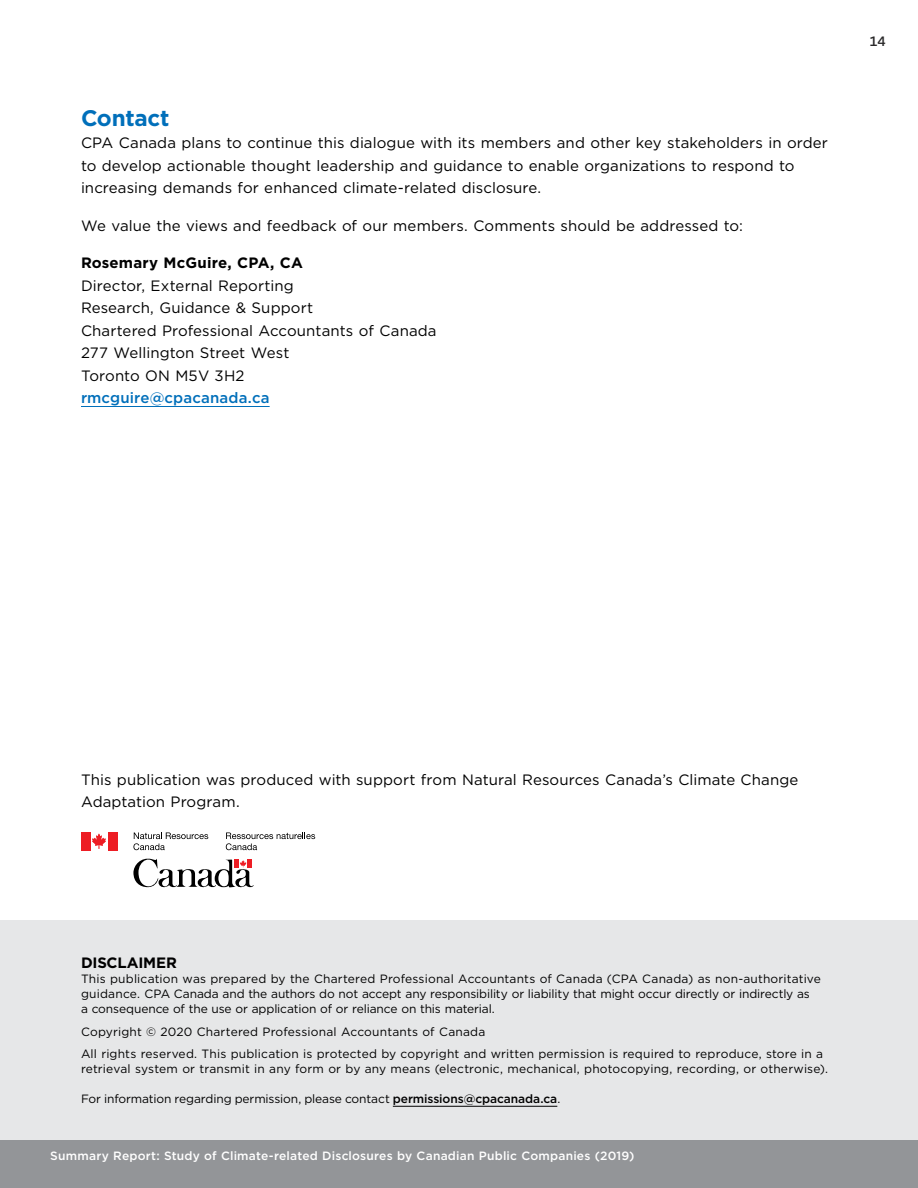
<style>
.page{position:relative;width:918px;height:1188px;background:#fff}
.page>*{position:absolute;margin:0;border:0;box-sizing:border-box;transform-origin:0 0}
.t1{font:700 22.5px "Gotham";letter-spacing:-.015em;color:#006fba}
.t2{font:15px/22.5px "Gotham";letter-spacing:.005em;color:#000}
.t3{font:500 15px "Gotham";letter-spacing:.01em;color:#006fba}
.t4{font:700 15px "Gotham";letter-spacing:-.015em;color:#000}
.t5{font:500 13.5px "Gotham";color:#292829}
.t6{font:12px/15px "Gotham";letter-spacing:.005em;color:#000}
.t7{font:500 12px "Gotham";letter-spacing:.015em;color:#fff}
.s1{font-weight:700}
.s2{font-weight:500}
</style>
<div class="page">
<div style="left:0;top:1140px;width:918px;height:48px;background:#939598"></div>
<div style="left:0;top:920px;width:918px;height:220px;background:#e6e7e8"></div>
<div style="left:108px;top:832px;width:9px;height:18px;background:#ed1d24"></div>
<div style="left:81px;top:832px;width:9px;height:18px;background:#ed1d24"></div>
<svg style="left:92px;top:834px;width:14px;height:15px"></svg>
<svg style="left:133px;top:832px;width:182px;height:56px"></svg>
<hr style="left:81px;top:406px;width:189px;height:1px;background:#006fba">
<hr style="left:393px;top:1106px;width:164px;height:1px;background:#000">
<h2 class="t1" style="left:81px;top:103px;width:90px">Contact</h2>
<p class="t2" style="left:81px;top:132px;width:749px">CPA Canada plans to continue this dialogue with its members and other key stakeholders in order to develop actionable thought leadership and guidance to enable organizations to respond to increasing demands for enhanced climate-related disclosure.</p>
<p class="t2" style="left:81px;top:214px;width:663px">We value the views and feedback of our members. Comments should be addressed to:</p>
<p class="t2" style="left:81px;top:252px;width:357px"><span class="s1">Rosemary McGuire, CPA, CA<br></span>Director, External Reporting<br>Research, Guidance &amp; Support<br>Chartered Professional Accountants of Canada<br>277 Wellington Street West<br>Toronto ON M5V 3H2</p>
<p class="t3" style="left:81px;top:388px;width:190px">rmcguire@cpacanada.ca</p>
<p class="t5" style="left:869px;top:32px;width:18px">14</p>
<p class="t2" style="left:81px;top:768px;width:719px">This publication was produced with support from Natural Resources Canada’s Climate Change<br>Adaptation Program.</p>
<p class="t4" style="left:81px;top:953px;width:98px">DISCLAIMER</p>
<p class="t6" style="left:81px;top:971px;width:742px">This publication was prepared by the Chartered Professional Accountants of Canada (CPA Canada) as non-authoritative guidance. CPA Canada and the authors do not accept any responsibility or liability that might occur directly or indirectly as<br>a consequence of the use or application of or reliance on this material.</p>
<p class="t6" style="left:81px;top:1024px;width:406px">Copyright © 2020 Chartered Professional Accountants of Canada</p>
<p class="t6" style="left:81px;top:1046px;width:749px">All rights reserved. This publication is protected by copyright and written permission is required to reproduce, store in a retrieval system or transmit in any form or by any means (electronic, mechanical, photocopying, recording, or otherwise).</p>
<p class="t6" style="left:81px;top:1091px;width:481px">For information regarding permission, please contact <span class="s2">permissions@cpacanada.ca</span>.</p>
<p class="t7" style="left:50px;top:1148px;width:586px">Summary Report: Study of Climate-related Disclosures by Canadian Public Companies (2019)</p>
</div>
